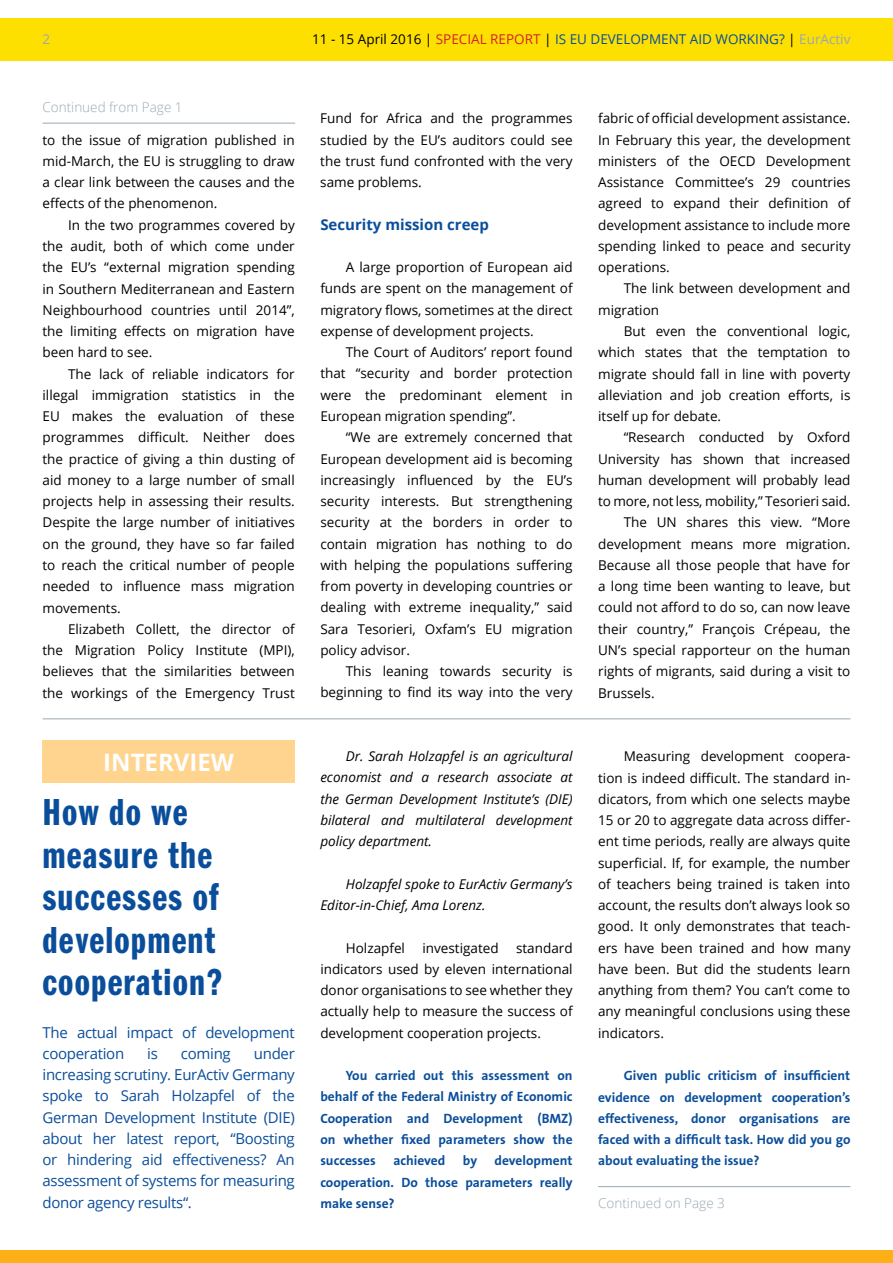
<style>
.page{position:relative;width:893px;height:1263px;background:#fff}
.page>*{position:absolute;margin:0;border:0;box-sizing:border-box;transform-origin:0 0}
.t1{font:39px/42.5px "ITC Franklin Gothic Std Dm Cp";letter-spacing:.03em;color:#0a4e9b}
.t2{font:700 24px "Open Sans";color:#fff}
.t3{font:15px/21.3px "Open Sans";letter-spacing:-.02em;color:#0a4e9b}
.t4{font:700 15px "Open Sans";color:#0a4e9b}
.t5{font:13.5px/21.3px "Open Sans";color:#000;text-align:justify}
.t6{font:700 13.5px/21.3px "The Sans B7";color:#0a4e9b;text-align:justify}
.t7{font:italic 13.5px/21.3px "Open Sans";color:#000;text-align:justify}
.t8{font:13.5px "Open Sans";color:#0a4e9b}
.t9{font:300 13.5px "Open Sans";color:#9aa9b1}
.t10{font:13.5px "Open Sans";color:#9aa9b1}
.s1{color:#000}
.s2{color:#d2232a}
.s3{color:#9aa9b1}
</style>
<div class="page">
<div style="left:0;top:18px;width:893px;height:42px;background:#fee000"></div>
<div style="left:0;top:1250px;width:893px;height:13px;background:#fcaf17"></div>
<div style="left:43px;top:740px;width:252px;height:43px;background:#ffd48e"></div>
<hr style="left:43px;top:123px;width:252px;height:1px;background:#9aa9b1">
<hr style="left:598px;top:1186px;width:252px;height:1px;background:#9aa9b1">
<hr style="left:43px;top:719px;width:807px;height:1px;background:#9aa9b1">
<p class="t10" style="left:43px;top:30px;width:9px">2</p>
<p class="t8" style="left:312px;top:30px;width:540px"><span class="s1">11 - 15 April 2016 |</span> <span class="s2">SPECIAL REPORT</span> <span class="s1">|</span> IS EU DEVELOPMENT AID WORKING? <span class="s1">|</span> <span class="s3">EurActiv</span></p>
<p class="t9" style="left:43px;top:98px;width:142px">Continued from Page 1</p>
<p class="t5" style="left:43px;top:129px;width:254px">to the issue of migration published in mid-March, the EU is struggling to draw a clear link between the causes and the effects of the phenomenon.</p>
<p class="t5" style="left:43px;top:214px;width:254px;text-indent:26px">In the two programmes covered by the audit, both of which come under the EU’s “external migration spending in Southern Mediterranean and Eastern Neighbourhood countries until 2014”, the limiting effects on migration have been hard to see.</p>
<p class="t5" style="left:43px;top:363px;width:254px;text-indent:26px">The lack of reliable indicators for illegal immigration statistics in the EU makes the evaluation of these programmes difficult. Neither does the practice of giving a thin dusting of aid money to a large number of small projects help in assessing their results.<br>Despite the large number of initiatives on the ground, they have so far failed to reach the critical number of people needed to influence mass migration movements.</p>
<p class="t5" style="left:43px;top:618px;width:254px;text-indent:26px">Elizabeth Collett, the director of the Migration Policy Institute (MPI), believes that the similarities between the workings of the Emergency Trust</p>
<h2 class="t2" style="left:103px;top:745px;width:132px">INTERVIEW</h2>
<h1 class="t1" style="left:43px;top:791px;width:182px">How do we measure the successes of development cooperation?</h1>
<p class="t3" style="left:43px;top:1021px;width:254px">The actual impact of development cooperation</p>
<p class="t3" style="left:43px;top:1042px;width:254px;text-align:justify;text-indent:211px">under increasing scrutiny. EurActiv Germany spoke to Sarah Holzapfel of the German Development Institute (DIE) about her latest report, “Boosting or hindering aid effectiveness? An assessment of systems for measuring donor agency results“.</p>
<p class="t3" style="left:147px;top:1042px;width:12px">is</p>
<p class="t3" style="left:181px;top:1042px;width:51px">coming</p>
<p class="t5" style="left:320px;top:108px;width:254px">Fund for Africa and the programmes studied by the EU’s auditors could see the trust fund confronted with the very same problems.</p>
<p class="t4" style="left:320px;top:214px;width:170px">Security mission creep</p>
<p class="t5" style="left:320px;top:256px;width:254px;text-indent:26px">A large proportion of European aid funds are spent on the management of migratory flows, sometimes at the direct expense of development projects.</p>
<p class="t5" style="left:320px;top:341px;width:254px;text-indent:26px">The Court of Auditors’ report found that “security and border protection were the predominant element in European migration spending”.</p>
<p class="t5" style="left:320px;top:426px;width:254px;text-indent:26px">“We are extremely concerned that European development aid is becoming increasingly influenced by the EU’s security interests. But strengthening security at the borders in order to contain migration has nothing to do with helping the populations suffering from poverty in developing countries or dealing with extreme inequality,” said Sara Tesorieri, Oxfam’s EU migration policy advisor.</p>
<p class="t5" style="left:320px;top:660px;width:254px;text-align:right">This leaning towards security is beginning to find its way into the very</p>
<p class="t7" style="left:320px;top:745px;width:254px;text-indent:26px">Dr. Sarah Holzapfel is an agricultural economist and a research associate at the German Development Institute’s (DIE) bilateral and multilateral development policy department.</p>
<p class="t7" style="left:320px;top:873px;width:254px;text-indent:26px">Holzapfel spoke to EurActiv Germany’s<br>Editor-in-Chief, Ama Lorenz.</p>
<p class="t5" style="left:346px;top:937px;width:61px">Holzapfel</p>
<p class="t5" style="left:422px;top:937px;width:78px">investigated</p>
<p class="t5" style="left:320px;top:937px;width:254px;text-indent:196px">standard indicators used by eleven international donor organisations to see whether they actually help to measure the success of development cooperation projects.</p>
<p class="t6" style="left:320px;top:1065px;width:254px;text-indent:26px">You carried out this assessment on behalf of the Federal Ministry of Economic Cooperation and Development (BMZ) on whether fixed parameters show the successes</p>
<p class="t6" style="left:320px;top:1150px;width:254px;text-indent:174px">development cooperation. Do those parameters really make sense?</p>
<p class="t6" style="left:393px;top:1150px;width:53px">achieved</p>
<p class="t6" style="left:463px;top:1150px;width:16px">by</p>
<p class="t5" style="left:598px;top:107px;width:254px">fabric of official development assistance.<br>In February this year, the development ministers of the OECD Development Assistance Committee’s 29 countries agreed to expand their definition of development assistance to include more spending linked to peace and security operations.</p>
<p class="t5" style="left:598px;top:278px;width:254px;text-indent:26px">The link between development and migration</p>
<p class="t5" style="left:598px;top:320px;width:254px;text-indent:26px">But even the conventional logic, which states that the temptation to migrate should fall in line with poverty alleviation and job creation efforts, is itself up for debate.</p>
<p class="t5" style="left:624px;top:426px;width:228px">“Research conducted by Oxford</p>
<p class="t5" style="left:598px;top:448px;width:254px">University has shown that increased</p>
<p class="t5" style="left:598px;top:469px;width:254px">human development will probably lead</p>
<p class="t5" style="left:598px;top:490px;width:254px">to more, not less, mobility,” Tesorieri said.</p>
<p class="t5" style="left:624px;top:511px;width:228px">The UN shares this view. “More</p>
<p class="t5" style="left:598px;top:533px;width:254px">development means more migration.</p>
<p class="t5" style="left:598px;top:554px;width:254px">Because all those people that have for</p>
<p class="t5" style="left:598px;top:575px;width:254px">a long time been wanting to leave, but</p>
<p class="t5" style="left:598px;top:596px;width:254px">could not afford to do so, can now leave</p>
<p class="t5" style="left:598px;top:618px;width:254px">their country,” François Crépeau, the</p>
<p class="t5" style="left:598px;top:639px;width:254px">UN’s special rapporteur on the human</p>
<p class="t5" style="left:598px;top:660px;width:254px">rights of migrants, said during a visit to</p>
<p class="t5" style="left:598px;top:682px;width:58px">Brussels.</p>
<p class="t5" style="left:598px;top:745px;width:254px;text-indent:26px">Measuring development coopera&shy;tion is indeed difficult. The standard in&shy;dicators, from which one selects maybe 15 or 20 to aggregate data across differ&shy;ent time periods, really are always quite superficial. If, for example, the number of teachers being trained is taken into account, the results don’t always look so good. It only demonstrates that teach&shy;ers have been trained and how many have been. But did the students learn anything from them? You can’t come to any meaningful conclusions using these indicators.</p>
<p class="t6" style="left:598px;top:1065px;width:254px;text-indent:26px">Given public criticism of insufficient evidence on development cooperation’s effectiveness, donor organisations are faced with a difficult task. How did you go about evaluating the issue?</p>
<p class="t9" style="left:598px;top:1193px;width:128px">Continued on Page 3</p>
</div>
